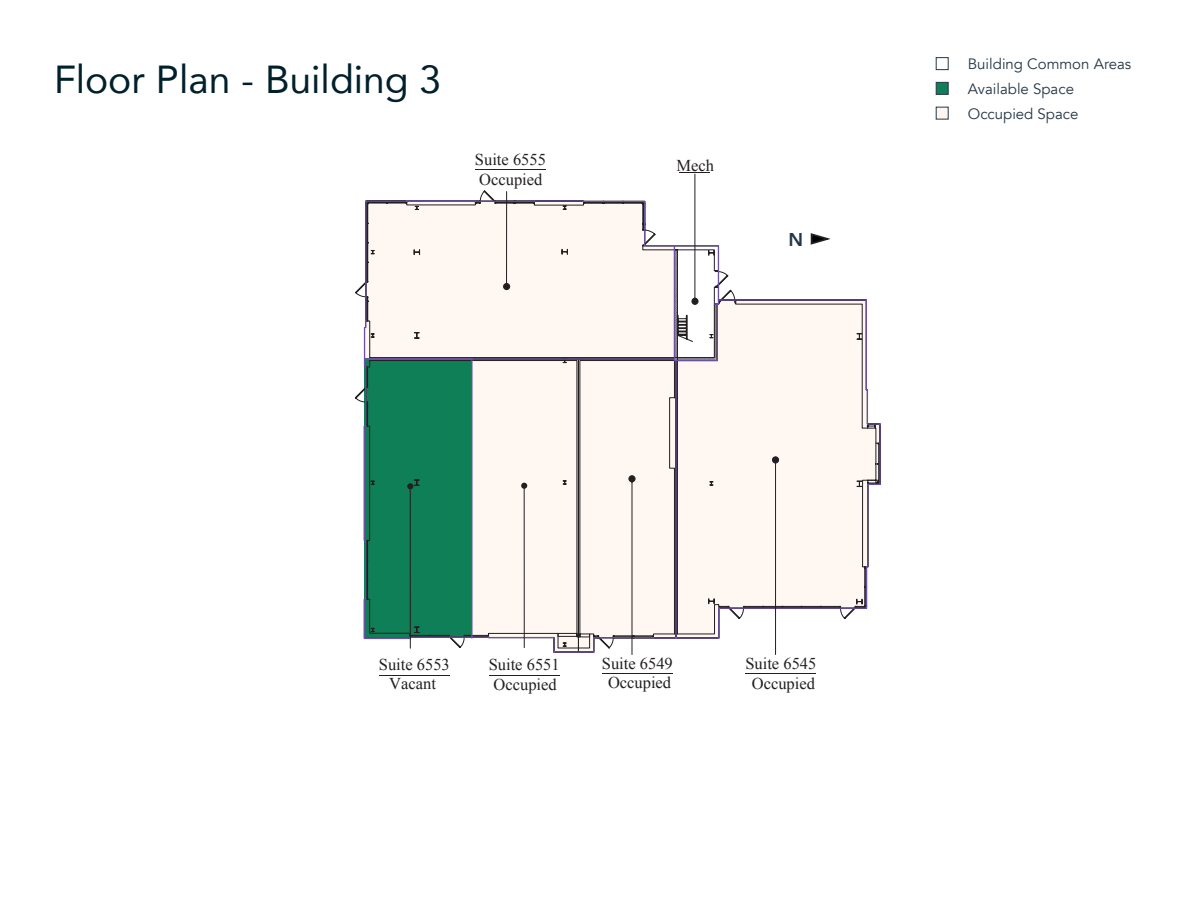
<style>
.page{position:relative;width:1188px;height:918px;background:#fff}
.page>*{position:absolute;margin:0;border:0;box-sizing:border-box;transform-origin:0 0}
.t1{font:39px "Avenir";color:#00202b}
.t2{font:800 18.45px "Avenir";color:#253746}
.t3{font:16.5px/20.5px "Times New Roman";color:#231f20}
.t4{font:15px "Avenir";color:#253746}
</style>
<div class="page">
<svg style="left:363px;top:200px;width:518px;height:449px"></svg>
<svg style="left:407px;top:483px;width:6px;height:6px"></svg>
<hr style="left:410px;top:486px;width:1px;height:162px;background:#231f20">
<hr style="left:489px;top:675px;width:70px;height:1px;background:#231f20">
<hr style="left:379px;top:675px;width:70px;height:1px;background:#231f20">
<hr style="left:602px;top:673px;width:70px;height:1px;background:#231f20">
<hr style="left:475px;top:169px;width:71px;height:1px;background:#231f20">
<svg style="left:472px;top:174px;width:246px;height:481px"></svg>
<hr style="left:680px;top:172px;width:30px;height:1px;background:#231f20">
<div style="left:772px;top:457px;width:7px;height:6px;background:#231f20;border-radius:50%"></div>
<div style="left:772px;top:457px;width:7px;height:6px;border:1px solid #231f20;border-radius:50%"></div>
<hr style="left:775px;top:460px;width:1px;height:195px;background:#231f20">
<hr style="left:746px;top:673px;width:70px;height:1px;background:#231f20">
<div style="left:936px;top:57px;width:13px;height:13px;background:#fff;border:1px solid #253746"></div>
<div style="left:936px;top:82px;width:13px;height:13px;background:#107e57;border:1px solid #253746"></div>
<svg style="left:936px;top:107px;width:13px;height:13px"></svg>
<svg style="left:810px;top:232px;width:20px;height:14px"></svg>
<p class="t1" style="left:54px;top:48px;width:389px">Floor Plan - Building 3</p>
<p class="t4" style="left:968px;top:55px;width:165px">Building Common Areas</p>
<p class="t4" style="left:968px;top:80px;width:108px">Available Space</p>
<p class="t4" style="left:968px;top:104px;width:112px">Occupied Space</p>
<p class="t3" style="left:475px;top:149px;width:73px">Suite 6555<br>Occupied</p>
<p class="t3" style="left:677px;top:155px;width:39px">Mech</p>
<p class="t2" style="left:788px;top:225px;width:16px">N</p>
<p class="t3" style="left:745px;top:653px;width:73px">Suite 6545</p>
<p class="t3" style="left:602px;top:653px;width:73px">Suite 6549</p>
<p class="t3" style="left:379px;top:654px;width:73px">Suite 6553</p>
<p class="t3" style="left:489px;top:654px;width:73px">Suite 6551</p>
<p class="t3" style="left:389px;top:673px;width:48px">Vacant</p>
<p class="t3" style="left:494px;top:674px;width:65px">Occupied</p>
<p class="t3" style="left:608px;top:672px;width:65px">Occupied</p>
<p class="t3" style="left:752px;top:673px;width:65px">Occupied</p>
</div>
